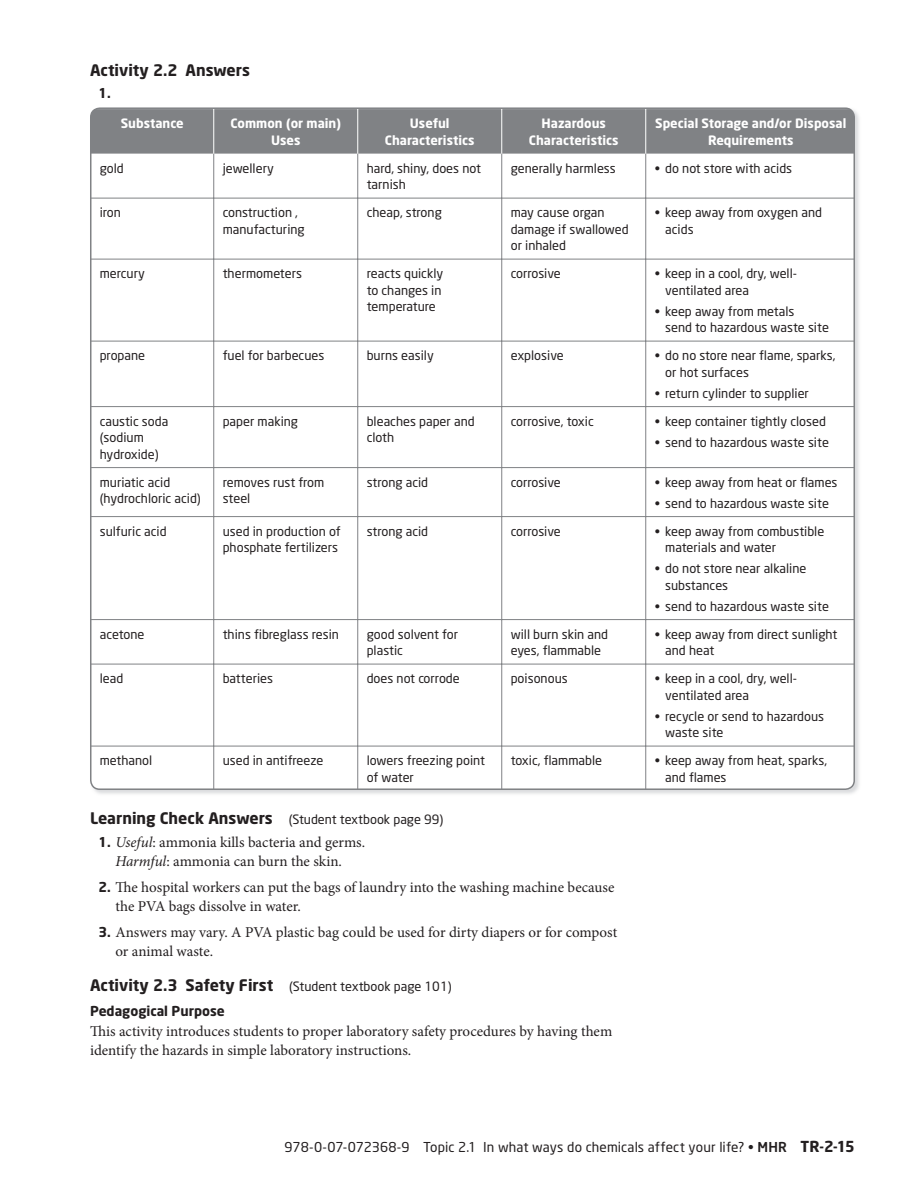
<style>
.page{position:relative;width:918px;height:1188px;background:#fff}
.page>*{position:absolute;margin:0;border:0;box-sizing:border-box;transform-origin:0 0}
.t1{font:700 15.75px "Neo Sans";color:#231f20}
.t2{font:15px/19.5px "Minion Pro";color:#231f20}
.t3{font:13.5px "Neo Sans";letter-spacing:.005em;color:#231f20}
.t4{font:700 13.5px "Neo Sans";color:#231f20}
.t5{font:12.75px/16.5px "Neo Sans";color:#231f20}
.t6{font:700 12.75px/16.5px "Neo Sans";color:#fff;text-align:center}
.s1{font-weight:700;font-size:15.75px}
.s2{font-family:"Neo Sans";font-weight:700;font-size:13.5px}
.s3{font-style:italic}
.s4{font-weight:500}
.s5{font-weight:700;font-size:15px}
</style>
<div class="page">
<div style="left:93px;top:110px;width:761px;height:43px;background:#808285"></div>
<svg style="left:91px;top:153px;width:763px;height:636px"></svg>
<hr style="left:213px;top:109px;width:1px;height:45px;background:#fff">
<hr style="left:357px;top:109px;width:1px;height:45px;background:#fff">
<hr style="left:501px;top:109px;width:1px;height:45px;background:#fff">
<hr style="left:645px;top:109px;width:1px;height:45px;background:#fff">
<p class="t1" style="left:90px;top:64px;width:162px">Activity 2.2 Answers</p>
<p class="t4" style="left:99px;top:88px;width:14px">1.</p>
<p class="t6" style="left:121px;top:116px;width:64px">Substance</p>
<p class="t6" style="left:231px;top:116px;width:112px">Common (or main)<br>Uses</p>
<p class="t6" style="left:385px;top:116px;width:91px">Useful<br>Characteristics</p>
<p class="t6" style="left:529px;top:116px;width:91px">Hazardous<br>Characteristics</p>
<p class="t6" style="left:655px;top:116px;width:193px">Special Storage and/or Disposal<br>Requirements</p>
<p class="t5" style="left:100px;top:161px;width:26px">gold</p>
<p class="t5" style="left:223px;top:161px;width:53px">jewellery</p>
<p class="t5" style="left:367px;top:161px;width:116px">hard, shiny, does not tarnish</p>
<p class="t5" style="left:511px;top:161px;width:107px">generally harmless</p>
<p class="t5" style="left:655px;top:161px;width:139px">• do not store with acids</p>
<p class="t5" style="left:100px;top:205px;width:23px">iron</p>
<p class="t5" style="left:223px;top:205px;width:83px">construction , manufacturing</p>
<p class="t5" style="left:367px;top:205px;width:77px">cheap, strong</p>
<p class="t5" style="left:511px;top:205px;width:119px">may cause organ damage if swallowed or inhaled</p>
<p class="t5" style="left:665px;top:205px;width:158px;text-indent:-10px">• keep away from oxygen and acids</p>
<p class="t5" style="left:100px;top:266px;width:47px">mercury</p>
<p class="t5" style="left:223px;top:266px;width:81px">thermometers</p>
<p class="t5" style="left:367px;top:266px;width:78px">reacts quickly to changes in temperature</p>
<p class="t5" style="left:511px;top:266px;width:52px">corrosive</p>
<p class="t5" style="left:665px;top:266px;width:133px;text-indent:-10px">• keep in a cool, dry, well&shy;ventilated area</p>
<p class="t5" style="left:665px;top:304px;width:165px;text-indent:-10px">• keep away from metals<br>send to hazardous waste site</p>
<p class="t5" style="left:100px;top:348px;width:47px">propane</p>
<p class="t5" style="left:223px;top:348px;width:103px">fuel for barbecues</p>
<p class="t5" style="left:367px;top:348px;width:69px">burns easily</p>
<p class="t5" style="left:511px;top:348px;width:55px">explosive</p>
<p class="t5" style="left:665px;top:348px;width:172px;text-indent:-10px">• do no store near flame, sparks, or hot surfaces</p>
<p class="t5" style="left:655px;top:386px;width:156px">• return cylinder to supplier</p>
<p class="t5" style="left:100px;top:414px;width:70px">caustic soda (sodium hydroxide)</p>
<p class="t5" style="left:223px;top:414px;width:77px">paper making</p>
<p class="t5" style="left:367px;top:414px;width:109px">bleaches paper and cloth</p>
<p class="t5" style="left:511px;top:414px;width:85px">corrosive, toxic</p>
<p class="t5" style="left:655px;top:414px;width:173px">• keep container tightly closed</p>
<p class="t5" style="left:655px;top:435px;width:176px">• send to hazardous waste site</p>
<p class="t5" style="left:100px;top:475px;width:103px">muriatic acid (hydrochloric acid)</p>
<p class="t5" style="left:223px;top:475px;width:103px">removes rust from steel</p>
<p class="t5" style="left:367px;top:475px;width:63px">strong acid</p>
<p class="t5" style="left:511px;top:475px;width:52px">corrosive</p>
<p class="t5" style="left:655px;top:475px;width:184px">• keep away from heat or flames</p>
<p class="t5" style="left:655px;top:496px;width:176px">• send to hazardous waste site</p>
<p class="t5" style="left:100px;top:524px;width:68px">sulfuric acid</p>
<p class="t5" style="left:223px;top:524px;width:119px">used in production of phosphate fertilizers</p>
<p class="t5" style="left:367px;top:524px;width:63px">strong acid</p>
<p class="t5" style="left:511px;top:524px;width:52px">corrosive</p>
<p class="t5" style="left:665px;top:524px;width:161px;text-indent:-10px">• keep away from combustible materials and water</p>
<p class="t5" style="left:665px;top:561px;width:143px;text-indent:-10px">• do not store near alkaline substances</p>
<p class="t5" style="left:655px;top:599px;width:176px">• send to hazardous waste site</p>
<p class="t5" style="left:100px;top:627px;width:46px">acetone</p>
<p class="t5" style="left:223px;top:627px;width:118px">thins fibreglass resin</p>
<p class="t5" style="left:367px;top:627px;width:93px">good solvent for plastic</p>
<p class="t5" style="left:511px;top:627px;width:99px">will burn skin and eyes, flammable</p>
<p class="t5" style="left:665px;top:627px;width:174px;text-indent:-10px">• keep away from direct sunlight and heat</p>
<p class="t5" style="left:100px;top:671px;width:25px">lead</p>
<p class="t5" style="left:223px;top:671px;width:52px">batteries</p>
<p class="t5" style="left:367px;top:671px;width:95px">does not corrode</p>
<p class="t5" style="left:511px;top:671px;width:58px">poisonous</p>
<p class="t5" style="left:665px;top:671px;width:133px;text-indent:-10px">• keep in a cool, dry, well&shy;ventilated area</p>
<p class="t5" style="left:665px;top:709px;width:160px;text-indent:-10px">• recycle or send to hazardous waste site</p>
<p class="t5" style="left:100px;top:753px;width:54px">methanol</p>
<p class="t5" style="left:223px;top:753px;width:102px">used in antifreeze</p>
<p class="t5" style="left:367px;top:753px;width:120px">lowers freezing point of water</p>
<p class="t5" style="left:511px;top:753px;width:93px">toxic, flammable</p>
<p class="t5" style="left:665px;top:753px;width:163px;text-indent:-10px">• keep away from heat, sparks, and flames</p>
<p class="t5" style="left:90px;top:813px;width:355px"><span class="s1">Learning Check Answers</span> (Student textbook page 99)</p>
<p class="t2" style="left:99px;top:834px;width:268px;text-align:center"><span class="s2">1.</span> <span class="s3">Useful</span>: ammonia kills bacteria and germs.<br><span class="s3">Harmful</span>: ammonia can burn the skin.</p>
<p class="t2" style="left:116px;top:879px;width:500px;text-indent:-17px"><span class="s2">2.</span> The hospital workers can put the bags of laundry into the washing machine because the PVA bags dissolve in water.</p>
<p class="t2" style="left:116px;top:924px;width:503px;text-indent:-17px"><span class="s2">3.</span> Answers may vary. A PVA plastic bag could be used for dirty diapers or for compost or animal waste.</p>
<p class="t5" style="left:90px;top:979px;width:363px"><span class="s1">Activity 2.3 Safety First</span> (Student textbook page 101)</p>
<p class="t4" style="left:90px;top:1006px;width:136px">Pedagogical Purpose</p>
<p class="t2" style="left:90px;top:1023px;width:524px">This activity introduces students to proper laboratory safety procedures by having them identify the hazards in simple laboratory instructions.</p>
<p class="t3" style="left:285px;top:1142px;width:572px">978-0-07-072368-9 Topic 2.1 In what ways do chemicals affect your life? • <span class="s4">MHR</span> <span class="s5">TR-2-15</span></p>
</div>
